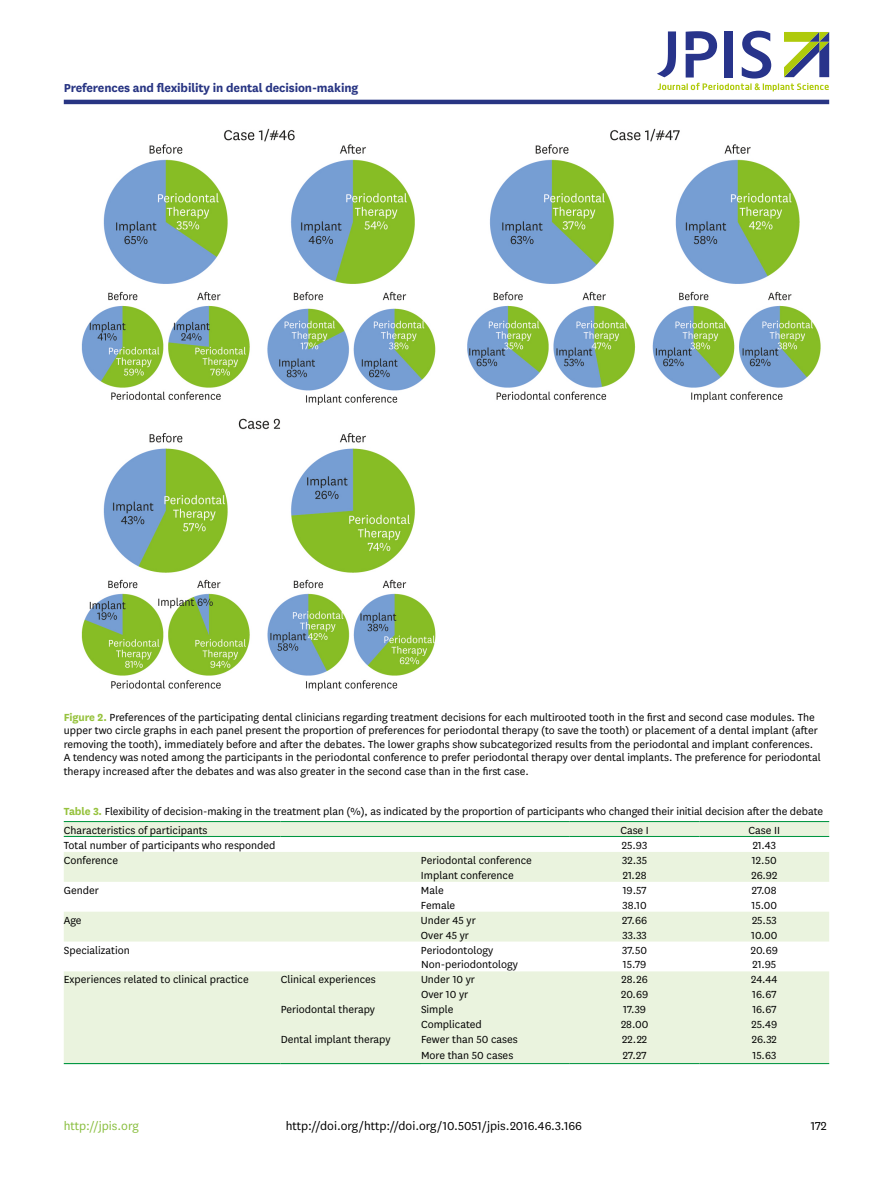
<style>
.page{position:relative;width:893px;height:1191px;background:#fff}
.page>*{position:absolute;margin:0;border:0;box-sizing:border-box;transform-origin:0 0}
.t1{font:13.5px "National";color:#000}
.t2{font:700 13.5px "National";letter-spacing:-.01em;color:#283583}
.t3{font:13.5px "National";color:#89be3f}
.t4{font:12px/13.5px "National";color:#000}
.s1{font-weight:700;color:#96c23d}
</style>
<div class="page">
<hr style="left:64px;top:100px;width:765px;height:4px;background:#283583">
<svg style="left:657px;top:31px;width:172px;height:60px"></svg>
<img style="left:81px;top:128px;width:740px;height:563px">
<svg style="left:64px;top:822px;width:765px;height:241px;fill:#eaf3de"></svg>
<hr style="left:64px;top:821px;width:217px;height:1px;background:#009641">
<hr style="left:281px;top:821px;width:140px;height:1px;background:#009641">
<hr style="left:421px;top:821px;width:149px;height:1px;background:#009641">
<hr style="left:570px;top:821px;width:129px;height:1px;background:#009641">
<hr style="left:699px;top:821px;width:130px;height:1px;background:#009641">
<hr style="left:64px;top:836px;width:217px;height:1px;background:#009641">
<hr style="left:281px;top:836px;width:140px;height:1px;background:#009641">
<hr style="left:421px;top:836px;width:149px;height:1px;background:#009641">
<hr style="left:570px;top:836px;width:129px;height:1px;background:#009641">
<hr style="left:699px;top:836px;width:130px;height:1px;background:#009641">
<hr style="left:421px;top:1063px;width:149px;height:1px;background:#009641">
<hr style="left:570px;top:1063px;width:129px;height:1px;background:#009641">
<hr style="left:699px;top:1063px;width:130px;height:1px;background:#009641">
<hr style="left:64px;top:1063px;width:217px;height:1px;background:#009641">
<hr style="left:281px;top:1063px;width:140px;height:1px;background:#009641">
<p class="t2" style="left:64px;top:78px;width:296px">Preferences and flexibility in dental decision-making</p>
<p class="t4" style="left:64px;top:710px;width:758px"><span class="s1">Figure 2.</span> Preferences of the participating dental clinicians regarding treatment decisions for each multirooted tooth in the first and second case modules. The upper two circle graphs in each panel present the proportion of preferences for periodontal therapy (to save the tooth) or placement of a dental implant (after removing the tooth), immediately before and after the debates. The lower graphs show subcategorized results from the periodontal and implant conferences.<br>A tendency was noted among the participants in the periodontal conference to prefer periodontal therapy over dental implants. The preference for periodontal therapy increased after the debates and was also greater in the second case than in the first case.</p>
<p class="t4" style="left:64px;top:801px;width:761px;line-height:18.5px"><span class="s1">Table 3.</span> Flexibility of decision-making in the treatment plan (%), as indicated by the proportion of participants who changed their initial decision after the debate<br>Characteristics of participants</p>
<p class="t4" style="left:620px;top:822px;width:30px">Case I</p>
<p class="t4" style="left:748px;top:822px;width:33px">Case II</p>
<p class="t4" style="left:64px;top:838px;width:213px">Total number of participants who responded</p>
<p class="t4" style="left:622px;top:838px;width:27px">25.93</p>
<p class="t4" style="left:753px;top:838px;width:25px">21.43</p>
<p class="t4" style="left:64px;top:853px;width:56px">Conference</p>
<p class="t4" style="left:421px;top:853px;width:112px">Periodontal conference</p>
<p class="t4" style="left:622px;top:853px;width:26px">32.35</p>
<p class="t4" style="left:752px;top:853px;width:26px">12.50</p>
<p class="t4" style="left:421px;top:868px;width:94px">Implant conference</p>
<p class="t4" style="left:623px;top:868px;width:25px">21.28</p>
<p class="t4" style="left:751px;top:868px;width:27px">26.92</p>
<p class="t4" style="left:64px;top:882px;width:37px">Gender</p>
<p class="t4" style="left:421px;top:882px;width:24px">Male</p>
<p class="t4" style="left:623px;top:882px;width:25px">19.57</p>
<p class="t4" style="left:752px;top:882px;width:26px">27.08</p>
<p class="t4" style="left:421px;top:897px;width:36px">Female</p>
<p class="t4" style="left:622px;top:897px;width:26px">38.10</p>
<p class="t4" style="left:752px;top:897px;width:27px">15.00</p>
<p class="t4" style="left:64px;top:912px;width:19px">Age</p>
<p class="t4" style="left:421px;top:912px;width:56px">Under 45 yr</p>
<p class="t4" style="left:622px;top:912px;width:26px">27.66</p>
<p class="t4" style="left:752px;top:912px;width:26px">25.53</p>
<p class="t4" style="left:421px;top:927px;width:50px">Over 45 yr</p>
<p class="t4" style="left:622px;top:927px;width:26px">33.33</p>
<p class="t4" style="left:751px;top:927px;width:28px">10.00</p>
<p class="t4" style="left:64px;top:942px;width:68px">Specialization</p>
<p class="t4" style="left:421px;top:942px;width:74px">Periodontology</p>
<p class="t4" style="left:622px;top:942px;width:26px">37.50</p>
<p class="t4" style="left:751px;top:942px;width:29px">20.69</p>
<p class="t4" style="left:421px;top:957px;width:98px">Non-periodontology</p>
<p class="t4" style="left:623px;top:957px;width:25px">15.79</p>
<p class="t4" style="left:752px;top:957px;width:25px">21.95</p>
<p class="t4" style="left:64px;top:972px;width:186px">Experiences related to clinical practice</p>
<p class="t4" style="left:281px;top:972px;width:97px">Clinical experiences</p>
<p class="t4" style="left:421px;top:972px;width:56px">Under 10 yr</p>
<p class="t4" style="left:622px;top:972px;width:28px">28.26</p>
<p class="t4" style="left:751px;top:972px;width:28px">24.44</p>
<p class="t4" style="left:421px;top:987px;width:49px">Over 10 yr</p>
<p class="t4" style="left:621px;top:987px;width:29px">20.69</p>
<p class="t4" style="left:752px;top:987px;width:26px">16.67</p>
<p class="t4" style="left:281px;top:1002px;width:96px">Periodontal therapy</p>
<p class="t4" style="left:421px;top:1002px;width:34px">Simple</p>
<p class="t4" style="left:623px;top:1002px;width:24px">17.39</p>
<p class="t4" style="left:752px;top:1002px;width:26px">16.67</p>
<p class="t4" style="left:421px;top:1017px;width:62px">Complicated</p>
<p class="t4" style="left:621px;top:1017px;width:29px">28.00</p>
<p class="t4" style="left:751px;top:1017px;width:27px">25.49</p>
<p class="t4" style="left:281px;top:1032px;width:111px">Dental implant therapy</p>
<p class="t4" style="left:421px;top:1032px;width:98px">Fewer than 50 cases</p>
<p class="t4" style="left:622px;top:1032px;width:27px">22.22</p>
<p class="t4" style="left:752px;top:1032px;width:26px">26.32</p>
<p class="t4" style="left:421px;top:1048px;width:94px">More than 50 cases</p>
<p class="t4" style="left:623px;top:1048px;width:25px">27.27</p>
<p class="t4" style="left:752px;top:1048px;width:25px">15.63</p>
<p class="t3" style="left:64px;top:1116px;width:77px">http://jpis.org</p>
<p class="t1" style="left:286px;top:1116px;width:298px">http://doi.org/http://doi.org/10.5051/jpis.2016.46.3.166</p>
<p class="t1" style="left:811px;top:1116px;width:17px">172</p>
</div>
